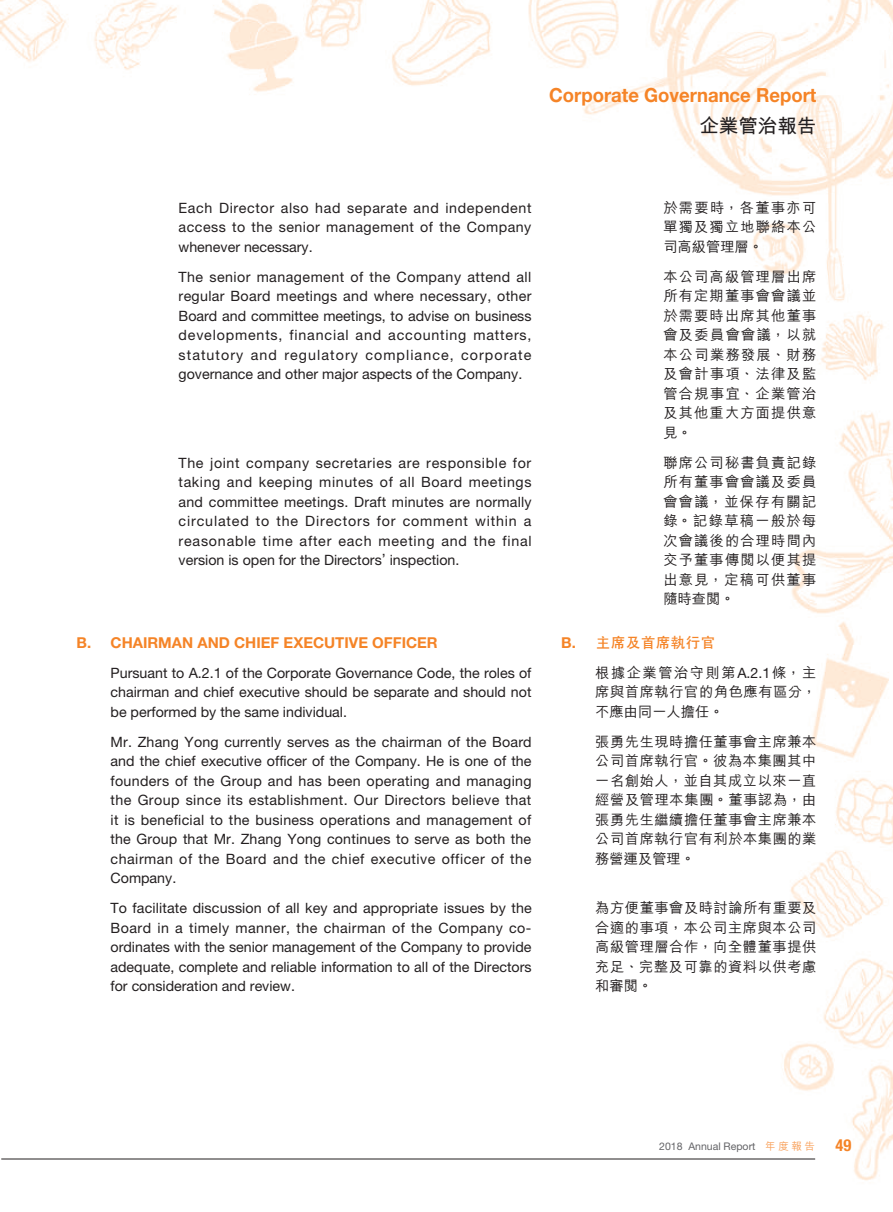
<style>
.page{position:relative;width:893px;height:1212px;background:#fff}
.page>*{position:absolute;margin:0;border:0;box-sizing:border-box;transform-origin:0 0}
.t1{font:700 19.5px "Helvetica Neue LT Std";color:#f58427;scale:.95 1}
.t2{font:700 19.5px "M Hei HK";color:#231f20}
._3__標題{font:700 15px "Helvetica Neue LT Std";color:#f58427}
._3__標題-2{font:700 15px "C Hei 2 HK";color:#f58427}
._1__內文{font:14.25px/19.5px "Helvetica Neue LT Std";color:#231f20;text-align:justify}
._1__內文-2{font:500 14.25px/19.5px "M Hei HK";letter-spacing:.045em;color:#231f20;text-align:justify}
.t3{font:10.5px "Helvetica Neue LT Std";color:#636366}
.s1{font-weight:700}
.s2{font-family:"Helvetica Neue LT Std"}
.s3{font-family:"Helvetica Neue LT Std";font-weight:400}
.s4{font-family:"M Hei HK";font-weight:500;color:#f89f58}
.s5{font-weight:700;font-stretch:condensed;font-size:16.5px;color:#f58427}
</style>
<div class="page">
<img style="left:1px;top:0;width:892px;height:1181px">
<hr style="left:1px;top:1158px;width:814px;height:1px;background:#231f20">
<h1 class="t1" style="left:549px;top:83px;width:283px">Corporate Governance Report</h1>
<h1 class="t2" style="left:699px;top:111px;width:118px">企業管治報告</h1>
<p class="_1__內文" style="left:179px;top:198px;width:355px">Each Director also had separate and independent access to the senior management of the Company whenever necessary.</p>
<p class="_1__內文" style="left:179px;top:267px;width:354px">The senior management of the Company attend all regular Board meetings and where necessary, other Board and committee meetings, to advise on business developments, financial and accounting matters, statutory and regulatory compliance, corporate governance and other major aspects of the Company.</p>
<p class="_1__內文" style="left:179px;top:453px;width:355px">The joint company secretaries are responsible for taking and keeping minutes of all Board meetings and committee meetings. Draft minutes are normally circulated to the Directors for comment within a reasonable time after each meeting and the final version is open for the Directors’ inspection.</p>
<p class="_3__標題" style="left:77px;top:633px;width:363px">B. CHAIRMAN AND CHIEF EXECUTIVE OFFICER</p>
<p class="_1__內文" style="left:111px;top:663px;width:422px">Pursuant to A.2.1 of the Corporate Governance Code, the roles of chairman and chief executive should be separate and should not be performed by the same individual.</p>
<p class="_1__內文" style="left:111px;top:732px;width:423px">Mr. Zhang Yong currently serves as the chairman of the Board and the chief executive officer of the Company. He is one of the founders of the Group and has been operating and managing the Group since its establishment. Our Directors believe that it is beneficial to the business operations and management of the Group that Mr. Zhang Yong continues to serve as both the chairman of the Board and the chief executive officer of the Company.</p>
<p class="_1__內文" style="left:111px;top:898px;width:423px">To facilitate discussion of all key and appropriate issues by the Board in a timely manner, the chairman of the Company co&shy;ordinates with the senior management of the Company to provide adequate, complete and reliable information to all of the Directors for consideration and review.</p>
<p class="_1__內文-2" style="left:663px;top:196px;width:155px">於需要時<span class="s1">，</span>各董事亦可單獨及獨立地聯絡本公司高級管理層<span class="s1">。</span></p>
<p class="_1__內文-2" style="left:663px;top:265px;width:155px">本公司高級管理層出席所有定期董事會會議並於需要時出席其他董事會及委員會會議<span class="s1">，</span>以就本公司業務發展<span class="s1">、</span>財務及會計事項<span class="s1">、</span>法律及監管合規事宜<span class="s1">、</span>企業管治及其他重大方面提供意見<span class="s1">。</span></p>
<p class="_1__內文-2" style="left:663px;top:451px;width:155px">聯席公司秘書負責記錄所有董事會會議及委員會會議<span class="s1">，</span>並保存有關記錄<span class="s1">。</span>記錄草稿一般於每次會議後的合理時間內交予董事傳閱以便其提出意見<span class="s1">，</span>定稿可供董事隨時查閱<span class="s1">。</span></p>
<p class="_3__標題-2" style="left:561px;top:635px;width:156px"><span class="s2">B.</span> 主席及首席執行官</p>
<p class="_1__內文-2" style="left:595px;top:661px;width:223px">根據企業管治守則第<span class="s3">A.2.1</span>條<span class="s1">，</span>主席與首席執行官的角色應有區分<span class="s1">，</span>不應由同一人擔任<span class="s1">。</span></p>
<p class="_1__內文-2" style="left:595px;top:730px;width:223px">張勇先生現時擔任董事會主席兼本公司首席執行官<span class="s1">。</span>彼為本集團其中一名創始人<span class="s1">，</span>並自其成立以來一直經營及管理本集團<span class="s1">。</span>董事認為<span class="s1">，</span>由張勇先生繼續擔任董事會主席兼本公司首席執行官有利於本集團的業務營運及管理<span class="s1">。</span></p>
<p class="_1__內文-2" style="left:595px;top:897px;width:223px">為方便董事會及時討論所有重要及合適的事項<span class="s1">，</span>本公司主席與本公司高級管理層合作<span class="s1">，</span>向全體董事提供充足<span class="s1">、</span>完整及可靠的資料以供考慮和審閱<span class="s1">。</span></p>
<p class="t3" style="left:659px;top:1139px;width:194px">2018 Annual Report <span class="s4">年度報告</span> <span class="s5">49</span></p>
</div>
